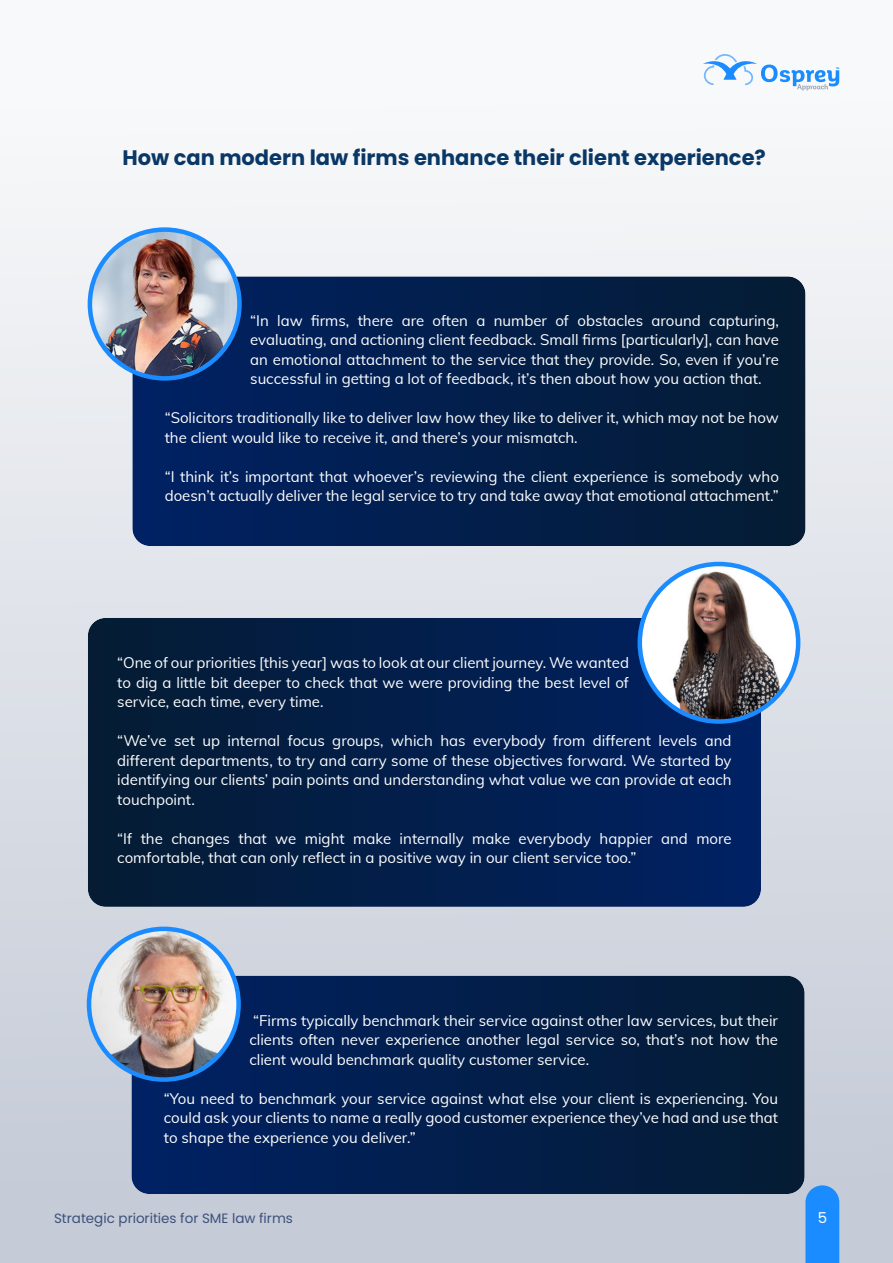
<style>
.page{position:relative;width:893px;height:1263px;background:#fff}
.page>*{position:absolute;margin:0;border:0;box-sizing:border-box;transform-origin:0 0}
.t1{font:700 21px "Poppins";color:#0a3866}
.t2{font:15px/19.5px "Muli";color:#fff;text-align:justify}
.t3{font:15px "Poppins";color:#fff}
.t4{font:13.5px "Poppins";color:#3d517b}
</style>
<div class="page">
<div style="left:0;top:0;width:893px;height:1263px;background:linear-gradient(to bottom,#fbfcfd,#c2c9d5)"></div>
<svg style="left:805px;top:1185px;width:34px;height:78px;background:#2590fc"></svg>
<svg style="left:703px;top:54px;width:136px;height:37px"></svg>
<svg style="left:132px;top:276px;width:673px;height:270px;background:#031f4b"></svg>
<svg style="left:88px;top:618px;width:673px;height:289px;background:#031f4a"></svg>
<img style="left:90px;top:230px;width:149px;height:148px;border-radius:75px">
<div style="left:88px;top:227px;width:154px;height:154px;border:5px solid #1a8cff;border-radius:50%"></div>
<img style="left:640px;top:564px;width:158px;height:157px;border-radius:79px">
<div style="left:637px;top:562px;width:163px;height:162px;border:5px solid #1a8cff;border-radius:50%"></div>
<svg style="left:131px;top:976px;width:674px;height:218px;background:#031e4a"></svg>
<img style="left:89px;top:929px;width:150px;height:150px">
<div style="left:87px;top:927px;width:154px;height:155px;border:5px solid #1a8cff;border-radius:50%"></div>
<h1 class="t1" style="left:122px;top:148px;width:645px">How can modern law firms enhance their client experience?</h1>
<p class="t2" style="left:250px;top:310px;width:530px">“In law firms, there are often a number of obstacles around capturing, evaluating, and actioning client feedback. Small firms [particularly], can have an emotional attachment to the service that they provide. So, even if you’re successful in getting a lot of feedback, it’s then about how you action that.</p>
<p class="t2" style="left:165px;top:407px;width:616px">“Solicitors traditionally like to deliver law how they like to deliver it, which may not be how the client would like to receive it, and there’s your mismatch.</p>
<p class="t2" style="left:165px;top:466px;width:616px">“I think it’s important that whoever’s reviewing the client experience is somebody who doesn’t actually deliver the legal service to try and take away that emotional attachment.”</p>
<p class="t2" style="left:117px;top:652px;width:513px">“One of our priorities [this year] was to look at our client journey. We wanted to dig a little bit deeper to check that we were providing the best level of service, each time, every time.</p>
<p class="t2" style="left:117px;top:730px;width:616px">“We’ve set up internal focus groups, which has everybody from different levels and different departments, to try and carry some of these objectives forward. We started by identifying our clients’ pain points and understanding what value we can provide at each touchpoint.</p>
<p class="t2" style="left:117px;top:828px;width:616px">“If the changes that we might make internally make everybody happier and more comfortable, that can only reflect in a positive way in our client service too.”</p>
<p class="t2" style="left:249px;top:1010px;width:530px">“Firms typically benchmark their service against other law services, but their clients often never experience another legal service so, that’s not how the client would benchmark quality customer service.</p>
<p class="t2" style="left:164px;top:1088px;width:616px">“You need to benchmark your service against what else your client is experiencing. You could ask your clients to name a really good customer experience they’ve had and use that to shape the experience you deliver.”</p>
<p class="t4" style="left:54px;top:1213px;width:240px">Strategic priorities for SME law firms</p>
<p class="t3" style="left:818px;top:1211px;width:11px">5</p>
</div>
